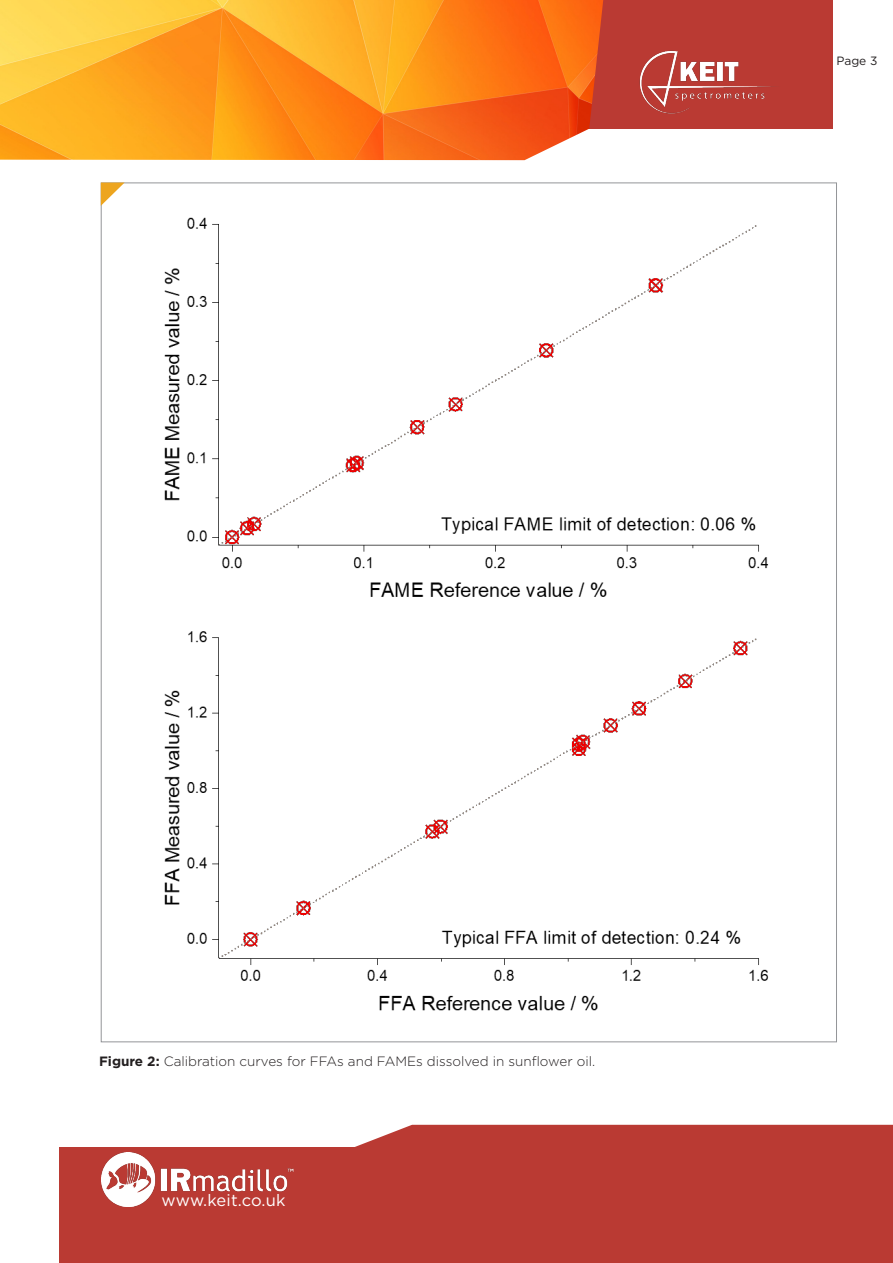
<style>
.page{position:relative;width:893px;height:1263px;background:#fff}
.page>*{position:absolute;margin:0;border:0;box-sizing:border-box;transform-origin:0 0}
.t1{font:16.5px "Gotham";color:#fff}
.t2{font:300 13.5px "Gotham";color:#231f20}
.t3{font:12px "Gotham";color:#231f20}
.s1{font-weight:700}
</style>
<div class="page">
<div style="left:59px;top:1147px;width:834px;height:116px;background:#ba3a33"></div>
<div style="left:355px;top:1125px;width:538px;height:22px;background:#ba3a33"></div>
<div style="left:588px;top:0;width:244px;height:129px;background:#ba3a33"></div>
<img style="left:0;top:0;width:603px;height:160px">
<img style="left:639px;top:50px;width:135px;height:64px">
<img style="left:101px;top:1153px;width:192px;height:54px">
<img style="left:164px;top:217px;width:605px;height:794px">
<svg style="left:101px;top:183px;width:24px;height:23px"></svg>
<p class="t3" style="left:836px;top:53px;width:42px">Page 3</p>
<p class="t2" style="left:99px;top:1053px;width:498px"><span class="s1">Figure 2:</span> Calibration curves for FFAs and FAMEs dissolved in sunflower oil.</p>
<p class="t1" style="left:162px;top:1190px;width:125px">www.keit.co.uk</p>
</div>
